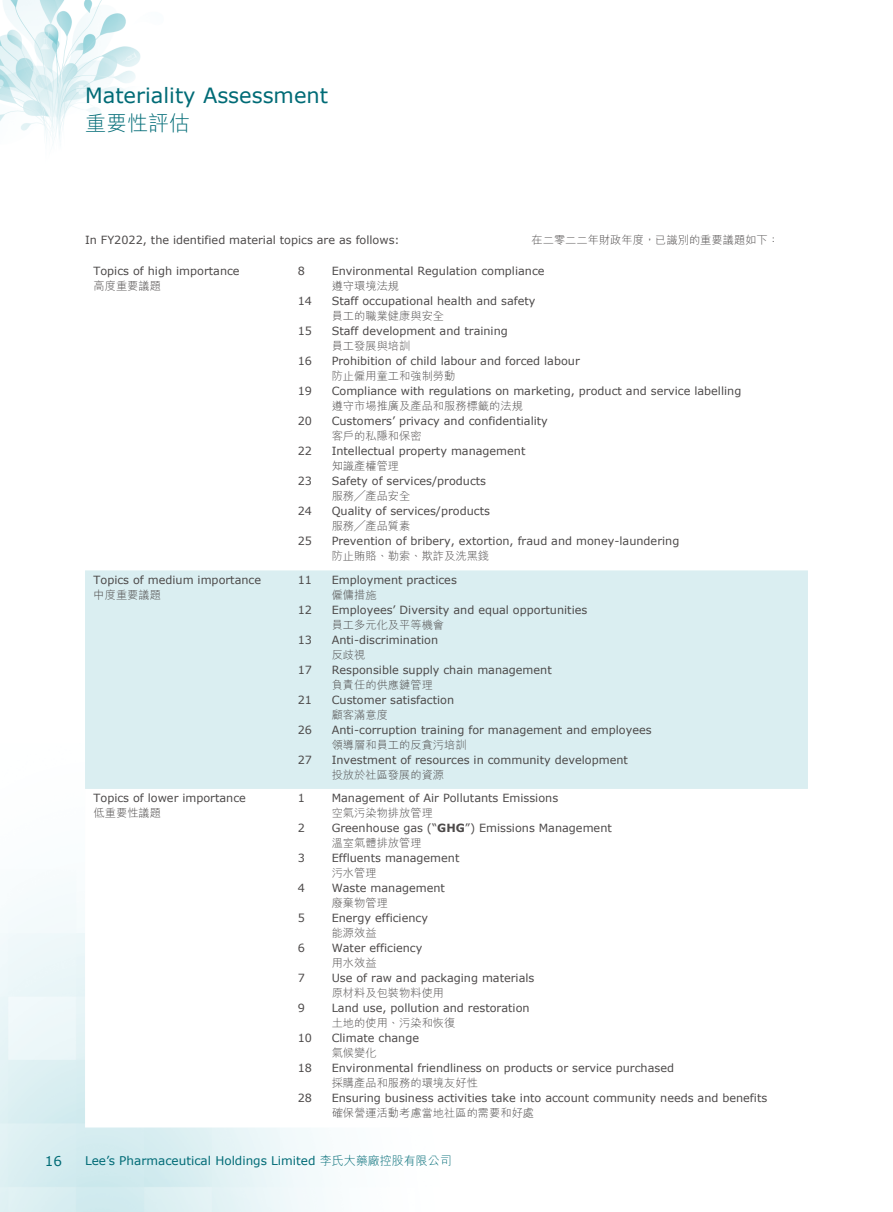
<style>
.page{position:relative;width:893px;height:1212px;background:#fff}
.page>*{position:absolute;margin:0;border:0;box-sizing:border-box;transform-origin:0 0}
.t1{font:21px "Verdana";color:#006b76}
.t2{font:300 21px "M Hei HK";color:#006b76}
.t3{font:13.5px "Verdana";color:#006b76}
.t4{font:12px "Verdana";color:#006b76}
.t5{font:11.25px "Verdana";color:#4d4a4a}
.t6{font:300 11.25px "M Hei HK";color:#4d4a4a}
.s1{font-weight:700}
.s2{font-family:"M Hei HK";font-weight:300}
</style>
<div class="page">
<img style="left:0;top:0;width:326px;height:1212px">
<div style="left:85px;top:570px;width:723px;height:219px;background:#daeef1"></div>
<svg style="left:85px;top:789px;width:241px;height:338px"></svg>
<h1 class="t1" style="left:85px;top:81px;width:245px">Materiality Assessment</h1>
<h1 class="t2" style="left:85px;top:112px;width:106px">重要性評估</h1>
<p class="t5" style="left:85px;top:232px;width:316px">In FY2022, the identified material topics are as follows:</p>
<p class="t6" style="left:531px;top:234px;width:249px">在二零二二年財政年度，已識別的重要議題如下：</p>
<p class="t5" style="left:94px;top:264px;width:148px">Topics of high importance</p>
<p class="t6" style="left:94px;top:281px;width:69px">高度重要議題</p>
<p class="t5" style="left:298px;top:264px;width:9px">8</p>
<p class="t5" style="left:332px;top:264px;width:214px">Environmental Regulation compliance</p>
<p class="t6" style="left:332px;top:281px;width:69px">遵守環境法規</p>
<p class="t5" style="left:298px;top:294px;width:16px">14</p>
<p class="t5" style="left:332px;top:294px;width:205px">Staff occupational health and safety</p>
<p class="t6" style="left:332px;top:311px;width:114px">員工的職業健康與安全</p>
<p class="t5" style="left:298px;top:324px;width:16px">15</p>
<p class="t5" style="left:332px;top:324px;width:178px">Staff development and training</p>
<p class="t6" style="left:332px;top:341px;width:80px">員工發展與培訓</p>
<p class="t5" style="left:298px;top:354px;width:16px">16</p>
<p class="t5" style="left:332px;top:354px;width:250px">Prohibition of child labour and forced labour</p>
<p class="t6" style="left:332px;top:371px;width:125px">防止僱用童工和強制勞動</p>
<p class="t5" style="left:298px;top:384px;width:16px">19</p>
<p class="t5" style="left:332px;top:384px;width:411px">Compliance with regulations on marketing, product and service labelling</p>
<p class="t6" style="left:332px;top:400px;width:193px">遵守市場推廣及產品和服務標籤的法規</p>
<p class="t5" style="left:298px;top:414px;width:16px">20</p>
<p class="t5" style="left:332px;top:414px;width:218px">Customers’ privacy and confidentiality</p>
<p class="t6" style="left:332px;top:430px;width:91px">客戶的私隱和保密</p>
<p class="t5" style="left:298px;top:444px;width:16px">22</p>
<p class="t5" style="left:332px;top:444px;width:195px">Intellectual property management</p>
<p class="t6" style="left:332px;top:460px;width:69px">知識產權管理</p>
<p class="t5" style="left:298px;top:474px;width:16px">23</p>
<p class="t5" style="left:332px;top:474px;width:156px">Safety of services/products</p>
<p class="t6" style="left:332px;top:490px;width:80px">服務╱產品安全</p>
<p class="t5" style="left:298px;top:504px;width:16px">24</p>
<p class="t5" style="left:332px;top:504px;width:160px">Quality of services/products</p>
<p class="t6" style="left:332px;top:520px;width:80px">服務╱產品質素</p>
<p class="t5" style="left:298px;top:534px;width:16px">25</p>
<p class="t5" style="left:332px;top:534px;width:349px">Prevention of bribery, extortion, fraud and money-laundering</p>
<p class="t6" style="left:332px;top:550px;width:159px">防止賄賂、勒索、欺詐及洗黑錢</p>
<p class="t5" style="left:94px;top:572px;width:169px">Topics of medium importance</p>
<p class="t6" style="left:94px;top:589px;width:69px">中度重要議題</p>
<p class="t5" style="left:94px;top:790px;width:154px">Topics of lower importance</p>
<p class="t6" style="left:94px;top:807px;width:69px">低重要性議題</p>
<p class="t5" style="left:298px;top:572px;width:16px">11</p>
<p class="t5" style="left:332px;top:572px;width:127px">Employment practices</p>
<p class="t6" style="left:332px;top:589px;width:46px">僱傭措施</p>
<p class="t5" style="left:298px;top:602px;width:16px">12</p>
<p class="t5" style="left:332px;top:602px;width:257px">Employees’ Diversity and equal opportunities</p>
<p class="t6" style="left:332px;top:619px;width:114px">員工多元化及平等機會</p>
<p class="t5" style="left:298px;top:632px;width:16px">13</p>
<p class="t5" style="left:332px;top:632px;width:108px">Anti-discrimination</p>
<p class="t6" style="left:332px;top:649px;width:35px">反歧視</p>
<p class="t5" style="left:298px;top:662px;width:16px">17</p>
<p class="t5" style="left:332px;top:662px;width:222px">Responsible supply chain management</p>
<p class="t6" style="left:332px;top:679px;width:103px">負責任的供應鏈管理</p>
<p class="t5" style="left:298px;top:692px;width:16px">21</p>
<p class="t5" style="left:332px;top:692px;width:124px">Customer satisfaction</p>
<p class="t6" style="left:332px;top:709px;width:58px">顧客滿意度</p>
<p class="t5" style="left:298px;top:722px;width:16px">26</p>
<p class="t5" style="left:332px;top:722px;width:322px">Anti-corruption training for management and employees</p>
<p class="t6" style="left:332px;top:739px;width:137px">領導層和員工的反貪污培訓</p>
<p class="t5" style="left:298px;top:752px;width:16px">27</p>
<p class="t5" style="left:332px;top:752px;width:298px">Investment of resources in community development</p>
<p class="t6" style="left:332px;top:769px;width:114px">投放於社區發展的資源</p>
<p class="t5" style="left:298px;top:790px;width:9px">1</p>
<p class="t5" style="left:332px;top:790px;width:228px">Management of Air Pollutants Emissions</p>
<p class="t6" style="left:332px;top:807px;width:103px">空氣污染物排放管理</p>
<p class="t5" style="left:298px;top:820px;width:9px">2</p>
<p class="t5" style="left:332px;top:820px;width:282px">Greenhouse gas (“<span class="s1">GHG</span>”) Emissions Management</p>
<p class="t6" style="left:332px;top:837px;width:91px">溫室氣體排放管理</p>
<p class="t5" style="left:298px;top:850px;width:9px">3</p>
<p class="t5" style="left:332px;top:850px;width:129px">Effluents management</p>
<p class="t6" style="left:332px;top:867px;width:46px">污水管理</p>
<p class="t5" style="left:298px;top:880px;width:9px">4</p>
<p class="t5" style="left:332px;top:880px;width:115px">Waste management</p>
<p class="t6" style="left:332px;top:897px;width:58px">廢棄物管理</p>
<p class="t5" style="left:298px;top:910px;width:9px">5</p>
<p class="t5" style="left:332px;top:910px;width:98px">Energy efficiency</p>
<p class="t6" style="left:332px;top:927px;width:46px">能源效益</p>
<p class="t5" style="left:298px;top:940px;width:9px">6</p>
<p class="t5" style="left:332px;top:940px;width:92px">Water efficiency</p>
<p class="t6" style="left:332px;top:957px;width:46px">用水效益</p>
<p class="t5" style="left:298px;top:970px;width:9px">7</p>
<p class="t5" style="left:332px;top:970px;width:204px">Use of raw and packaging materials</p>
<p class="t6" style="left:332px;top:987px;width:114px">原材料及包裝物料使用</p>
<p class="t5" style="left:298px;top:1000px;width:9px">9</p>
<p class="t5" style="left:332px;top:1000px;width:199px">Land use, pollution and restoration</p>
<p class="t6" style="left:332px;top:1017px;width:125px">土地的使用、污染和恢復</p>
<p class="t5" style="left:298px;top:1030px;width:16px">10</p>
<p class="t5" style="left:332px;top:1030px;width:89px">Climate change</p>
<p class="t6" style="left:332px;top:1047px;width:46px">氣候變化</p>
<p class="t5" style="left:298px;top:1060px;width:16px">18</p>
<p class="t5" style="left:332px;top:1060px;width:344px">Environmental friendliness on products or service purchased</p>
<p class="t6" style="left:332px;top:1077px;width:148px">採購產品和服務的環境友好性</p>
<p class="t5" style="left:298px;top:1090px;width:16px">28</p>
<p class="t5" style="left:332px;top:1090px;width:437px">Ensuring business activities take into account community needs and benefits</p>
<p class="t6" style="left:332px;top:1107px;width:204px">確保營運活動考慮當地社區的需要和好處</p>
<p class="t3" style="left:45px;top:1152px;width:19px">16</p>
<p class="t4" style="left:85px;top:1152px;width:368px">Lee’s Pharmaceutical Holdings Limited <span class="s2">李氏大藥廠控股有限公司</span></p>
</div>
